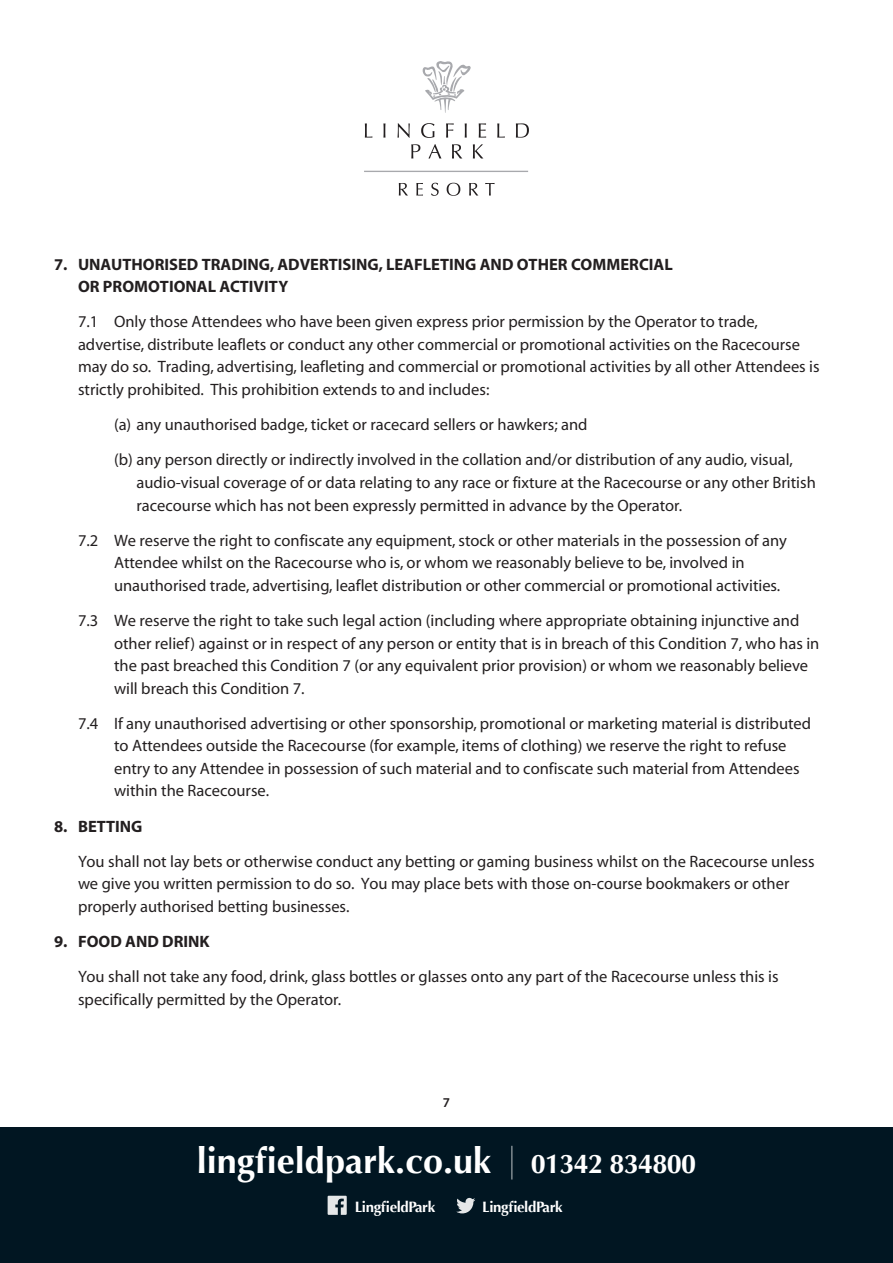
<style>
.page{position:relative;width:893px;height:1263px;background:#fff}
.page>*{position:absolute;margin:0;border:0;box-sizing:border-box;transform-origin:0 0}
.t1{font:700 36px "Optima";color:#fff}
.t2{font:16.5px/22.5px "Myriad MM 400 600";color:#231f20}
.t3{font:16.5px/22.5px "Myriad MM 700 600";color:#231f20}
.t4{font:700 15px "Optima";letter-spacing:-.025em;color:#fff}
.t5{font:13.5px "Myriad MM 565 600";color:#231f20}
.s1{font-size:27px}
</style>
<div class="page">
<svg style="left:422px;top:61px;width:49px;height:52px"></svg>
<svg style="left:365px;top:123px;width:7px;height:15px"></svg>
<svg style="left:383px;top:123px;width:2px;height:15px"></svg>
<svg style="left:397px;top:123px;width:13px;height:15px"></svg>
<svg style="left:421px;top:123px;width:13px;height:15px"></svg>
<svg style="left:446px;top:123px;width:8px;height:15px"></svg>
<svg style="left:465px;top:123px;width:2px;height:15px"></svg>
<svg style="left:479px;top:123px;width:7px;height:15px"></svg>
<svg style="left:497px;top:123px;width:8px;height:15px"></svg>
<svg style="left:516px;top:123px;width:13px;height:15px"></svg>
<svg style="left:411px;top:144px;width:9px;height:14px"></svg>
<svg style="left:428px;top:144px;width:13px;height:14px"></svg>
<svg style="left:452px;top:144px;width:10px;height:14px"></svg>
<svg style="left:473px;top:144px;width:10px;height:14px"></svg>
<hr style="left:364px;top:171px;width:164px;height:1px;background:#a8a9ad">
<svg style="left:399px;top:183px;width:9px;height:13px"></svg>
<svg style="left:416px;top:183px;width:7px;height:13px"></svg>
<svg style="left:431px;top:183px;width:8px;height:13px"></svg>
<svg style="left:447px;top:183px;width:13px;height:13px"></svg>
<svg style="left:469px;top:183px;width:9px;height:13px"></svg>
<svg style="left:485px;top:183px;width:10px;height:13px"></svg>
<div style="left:0;top:1128px;width:893px;height:135px;background:#011622"></div>
<hr style="left:511px;top:1146px;width:2px;height:33px;background:#fff">
<svg style="left:328px;top:1196px;width:19px;height:19px"></svg>
<svg style="left:456px;top:1198px;width:19px;height:15px"></svg>
<p class="t3" style="left:78px;top:254px;width:596px;text-indent:-24px">7. UNAUTHORISED TRADING, ADVERTISING, LEAFLETING AND OTHER COMMERCIAL<br>OR PROMOTIONAL ACTIVITY</p>
<p class="t2" style="left:78px;top:311px;width:743px">7.1 Only those Attendees who have been given express prior permission by the Operator to trade, advertise, distribute leaflets or conduct any other commercial or promotional activities on the Racecourse may do so. Trading, advertising, leafleting and commercial or promotional activities by all other Attendees is strictly prohibited. This prohibition extends to and includes:</p>
<p class="t2" style="left:114px;top:408px;width:680px;line-height:35.2px">(a) any unauthorised badge, ticket or racecard sellers or hawkers; and<br>(b) any person directly or indirectly involved in the collation and/or distribution of any audio, visual,</p>
<p class="t2" style="left:137px;top:472px;width:681px">audio-visual coverage of or data relating to any race or fixture at the Racecourse or any other British racecourse which has not been expressly permitted in advance by the Operator.</p>
<p class="t2" style="left:114px;top:530px;width:674px;text-indent:-36px">7.2 We reserve the right to confiscate any equipment, stock or other materials in the possession of any<br>Attendee whilst on the Racecourse who is, or whom we reasonably believe to be, involved in unauthorised trade, advertising, leaflet distribution or other commercial or promotional activities.</p>
<p class="t2" style="left:114px;top:610px;width:707px;text-indent:-36px">7.3 We reserve the right to take such legal action (including where appropriate obtaining injunctive and other relief) against or in respect of any person or entity that is in breach of this Condition 7, who has in the past breached this Condition 7 (or any equivalent prior provision) or whom we reasonably believe will breach this Condition 7.</p>
<p class="t2" style="left:114px;top:713px;width:698px;text-indent:-36px">7.4 If any unauthorised advertising or other sponsorship, promotional or marketing material is distributed to Attendees outside the Racecourse (for example, items of clothing) we reserve the right to refuse entry to any Attendee in possession of such material and to confiscate such material from Attendees within the Racecourse.</p>
<p class="t3" style="left:54px;top:816px;width:90px">8. BETTING</p>
<p class="t2" style="left:78px;top:851px;width:738px">You shall not lay bets or otherwise conduct any betting or gaming business whilst on the Racecourse unless we give you written permission to do so. You may place bets with those on-course bookmakers or other properly authorised betting businesses.</p>
<p class="t3" style="left:54px;top:931px;width:157px">9. FOOD AND DRINK</p>
<p class="t2" style="left:78px;top:966px;width:702px">You shall not take any food, drink, glass bottles or glasses onto any part of the Racecourse unless this is specifically permitted by the Operator.</p>
<p class="t5" style="left:443px;top:1096px;width:9px">7</p>
<h1 class="t1" style="left:197px;top:1140px;width:501px">lingfieldpark.co.uk <span class="s1">01342 834800</span></h1>
<p class="t4" style="left:355px;top:1198px;width:82px">LingfieldPark</p>
<p class="t4" style="left:482px;top:1198px;width:82px">LingfieldPark</p>
</div>
